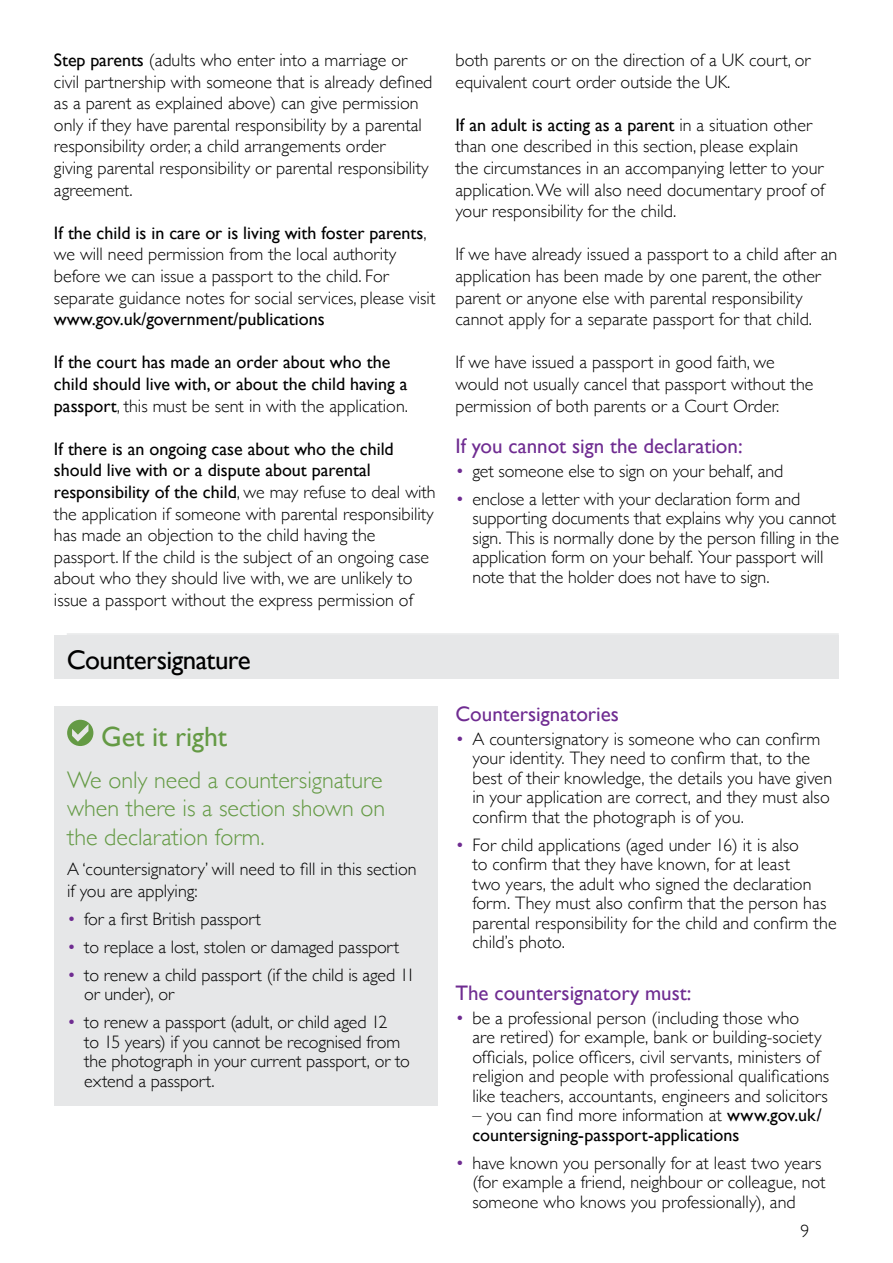
<style>
.page{position:relative;width:893px;height:1263px;background:#fff}
.page>*{position:absolute;margin:0;border:0;box-sizing:border-box;transform-origin:0 0}
.t1{font:27.75px "Gill Sans";color:#649a44}
.t2{font:27px "Gill Sans";letter-spacing:-.02em;color:#000}
.t3{font:300 24px/28.8px "Gill Sans";color:#649a44;text-align:justify}
.t4{font:21px "Gill Sans";color:#6f2c91}
.t5{font:300 18px/21.6px "Gill Sans";color:#000}
.t6{font:18px/21.6px "Gill Sans";color:#000}
.s1{font-weight:400}
.s2{font-weight:300}
.s3{color:#6f2c91}
</style>
<div class="page">
<div style="left:54px;top:707px;width:384px;height:399px;background:#e6e7e8"></div>
<svg style="left:67px;top:720px;width:26px;height:26px"></svg>
<div style="left:54px;top:636px;width:785px;height:43px;background:#e6e7e8"></div>
<hr style="left:67px;top:633px;width:772px;height:2px;background:#e6e7e8">
<p class="t5" style="left:54px;top:48px;width:380px"><span class="s1">Step parents</span> (adults who enter into a marriage or civil partnership with someone that is already defined as a parent as explained above) can give permission only if they have parental responsibility by a parental responsibility order, a child arrangements order<br>giving parental responsibility or parental responsibility agreement.</p>
<p class="t5" style="left:54px;top:221px;width:383px"><span class="s1">If the child is in care or is living with foster parents</span>, we will need permission from the local authority before we can issue a passport to the child. For separate guidance notes for social services, please visit</p>
<p class="t6" style="left:54px;top:308px;width:272px">www.gov.uk/government/publications</p>
<p class="t6" style="left:54px;top:351px;width:356px">If the court has made an order about who the child should live with, or about the child having a passport<span class="s2">, this must be sent in with the application.</span></p>
<p class="t5" style="left:54px;top:437px;width:383px"><span class="s1">If there is an ongoing case about who the child should live with or a dispute about parental responsibility of the child</span>, we may refuse to deal with the application if someone with parental responsibility has made an objection to the child having the passport. If the child is the subject of an ongoing case about who they should live with, we are unlikely to issue a passport without the express permission of</p>
<h2 class="t2" style="left:67px;top:644px;width:185px">Countersignature</h2>
<h1 class="t1" style="left:101px;top:720px;width:128px">Get it right</h1>
<h3 class="t3" style="left:67px;top:764px;width:320px">We only need a countersignature when there is a section shown on the declaration form.</h3>
<p class="t5" style="left:67px;top:858px;width:351px">A ‘countersignatory’ will need to fill in this section if you are applying:</p>
<p class="t5" style="left:67px;top:907px;width:195px"><span class="s3">•</span> for a first British passport</p>
<p class="t5" style="left:67px;top:935px;width:334px"><span class="s3">•</span> to replace a lost, stolen or damaged passport</p>
<p class="t5" style="left:84px;top:964px;width:333px;line-height:19.5px;text-indent:-17px"><span class="s3">•</span> to renew a child passport (if the child is aged 11 or under), or</p>
<p class="t5" style="left:84px;top:1012px;width:327px;line-height:19.5px;text-indent:-17px"><span class="s3">•</span> to renew a passport (adult, or child aged 12<br>to 15 years) if you cannot be recognised from the photograph in your current passport, or to extend a passport.</p>
<p class="t5" style="left:455px;top:48px;width:356px">both parents or on the direction of a UK court, or equivalent court order outside the UK.</p>
<p class="t5" style="left:455px;top:113px;width:371px"><span class="s1">If an adult is acting as a parent</span> in a situation other than one described in this section, please explain the circumstances in an accompanying letter to your application. We will also need documentary proof of your responsibility for the child.</p>
<p class="t5" style="left:455px;top:243px;width:383px">If we have already issued a passport to a child after an application has been made by one parent, the other parent or anyone else with parental responsibility cannot apply for a separate passport for that child.</p>
<p class="t5" style="left:455px;top:351px;width:360px">If we have issued a passport in good faith, we would not usually cancel that passport without the permission of both parents or a Court Order.</p>
<p class="t4" style="left:455px;top:433px;width:289px">If you cannot sign the declaration:</p>
<p class="t5" style="left:455px;top:459px;width:329px"><span class="s3">•</span> get someone else to sign on your behalf, and</p>
<p class="t5" style="left:472px;top:488px;width:368px;line-height:19.5px;text-indent:-17px"><span class="s3">•</span> enclose a letter with your declaration form and supporting documents that explains why you cannot sign. This is normally done by the person filling in the application form on your behalf. Your passport will note that the holder does not have to sign.</p>
<p class="t4" style="left:455px;top:702px;width:165px">Countersignatories</p>
<p class="t5" style="left:472px;top:728px;width:361px;line-height:19.5px;text-indent:-17px"><span class="s3">•</span> A countersignatory is someone who can confirm your identity. They need to confirm that, to the best of their knowledge, the details you have given in your application are correct, and they must also confirm that the photograph is of you.</p>
<p class="t5" style="left:472px;top:834px;width:366px;line-height:19.5px;text-indent:-17px"><span class="s3">•</span> For child applications (aged under 16) it is also<br>to confirm that they have known, for at least<br>two years, the adult who signed the declaration form. They must also confirm that the person has parental responsibility for the child and confirm the child’s photo.</p>
<p class="t4" style="left:455px;top:981px;width:238px">The countersignatory must:</p>
<p class="t5" style="left:472px;top:1007px;width:358px;line-height:19.5px;text-indent:-17px"><span class="s3">•</span> be a professional person (including those who<br>are retired) for example, bank or building-society officials, police officers, civil servants, ministers of religion and people with professional qualifications like teachers, accountants, engineers and solicitors</p>
<p class="t6" style="left:472px;top:1105px;width:351px;line-height:19.5px"><span class="s2">– you can find more information at</span> www.gov.uk/ countersigning-passport-applications</p>
<p class="t5" style="left:472px;top:1152px;width:355px;line-height:19.5px;text-indent:-17px"><span class="s3">•</span> have known you personally for at least two years (for example a friend, neighbour or colleague, not someone who knows you professionally), and</p>
<p class="t5" style="left:800px;top:1220px;width:10px">9</p>
</div>
